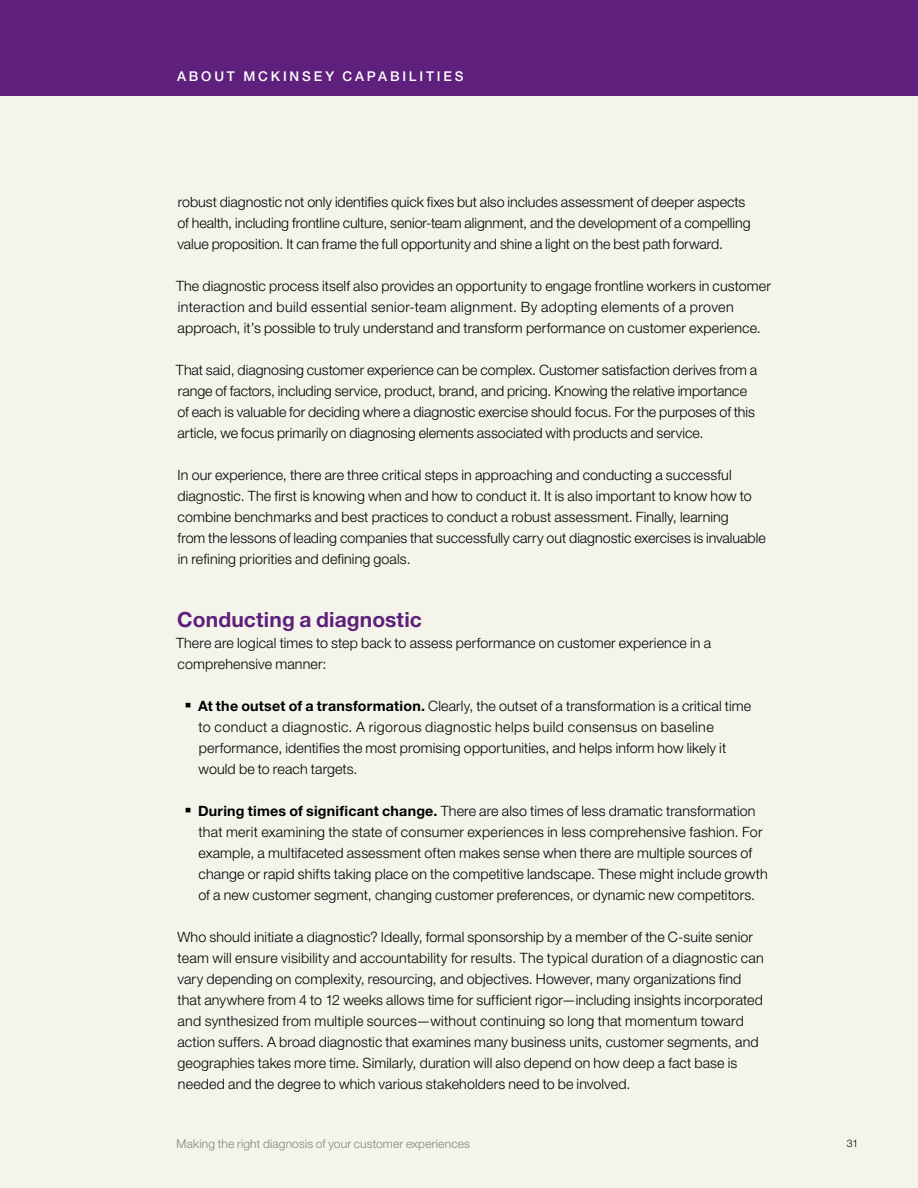
<style>
.page{position:relative;width:918px;height:1188px;background:#fff}
.page>*{position:absolute;margin:0;border:0;box-sizing:border-box;transform-origin:0 0}
.t1{font:700 21px "Helvetica Neue LT Std";letter-spacing:.005em;color:#5e207c}
.t2{font:300 14.25px/21px "Helvetica Neue LT Std";letter-spacing:.01em;color:#000}
.t3{font:500 13.5px "Helvetica Neue LT Std";letter-spacing:.21em;color:#fff}
.t4{font:300 12px "Helvetica Neue LT Std";letter-spacing:.015em;color:#808183}
.t5{font:300 10.5px "Helvetica Neue LT Std";color:#000}
.s1{font-family:"Georgia";font-weight:400;font-size:21px}
.s2{font-weight:700}
</style>
<div class="page">
<div style="left:0;top:95px;width:918px;height:1093px;background:#f5f4eb"></div>
<div style="left:0;top:0;width:918px;height:95px;background:#5e207c"></div>
<p class="t3" style="left:177px;top:68px;width:288px">ABOUT MCKINSEY CAPABILITIES</p>
<p class="t2" style="left:177px;top:191px;width:575px">robust diagnostic not only identifies quick fixes but also includes assessment of deeper aspects of health, including frontline culture, senior-team alignment, and the development of a compelling value proposition. It can frame the full opportunity and shine a light on the best path forward.</p>
<p class="t2" style="left:176px;top:275px;width:596px">The diagnostic process itself also provides an opportunity to engage frontline workers in customer interaction and build essential senior-team alignment. By adopting elements of a proven approach, it’s possible to truly understand and transform performance on customer experience.</p>
<p class="t2" style="left:176px;top:359px;width:583px">That said, diagnosing customer experience can be complex. Customer satisfaction derives from a range of factors, including service, product, brand, and pricing. Knowing the relative importance of each is valuable for deciding where a diagnostic exercise should focus. For the purposes of this article, we focus primarily on diagnosing elements associated with products and service.</p>
<p class="t2" style="left:177px;top:464px;width:590px">In our experience, there are three critical steps in approaching and conducting a successful diagnostic. The first is knowing when and how to conduct it. It is also important to know how to combine benchmarks and best practices to conduct a robust assessment. Finally, learning<br>from the lessons of leading companies that successfully carry out diagnostic exercises is invaluable in refining priorities and defining goals.</p>
<h1 class="t1" style="left:177px;top:606px;width:246px">Conducting a diagnostic</h1>
<p class="t2" style="left:176px;top:632px;width:537px">There are logical times to step back to assess performance on customer experience in a comprehensive manner:</p>
<p class="t2" style="left:199px;top:695px;width:554px;text-indent:-14px"><span class="s1">▪</span> <span class="s2">At the outset of a transformation.</span> Clearly, the outset of a transformation is a critical time to conduct a diagnostic. A rigorous diagnostic helps build consensus on baseline performance, identifies the most promising opportunities, and helps inform how likely it would be to reach targets.</p>
<p class="t2" style="left:198px;top:800px;width:571px;text-indent:-14px"><span class="s1">▪</span> <span class="s2">During times of significant change.</span> There are also times of less dramatic transformation that merit examining the state of consumer experiences in less comprehensive fashion. For example, a multifaceted assessment often makes sense when there are multiple sources of change or rapid shifts taking place on the competitive landscape. These might include growth of a new customer segment, changing customer preferences, or dynamic new competitors.</p>
<p class="t2" style="left:177px;top:926px;width:588px">Who should initiate a diagnostic? Ideally, formal sponsorship by a member of the C-suite senior team will ensure visibility and accountability for results. The typical duration of a diagnostic can vary depending on complexity, resourcing, and objectives. However, many organizations find that anywhere from 4 to 12 weeks allows time for sufficient rigor—including insights incorporated and synthesized from multiple sources—without continuing so long that momentum toward action suffers. A broad diagnostic that examines many business units, customer segments, and geographies takes more time. Similarly, duration will also depend on how deep a fact base is needed and the degree to which various stakeholders need to be involved.</p>
<p class="t4" style="left:177px;top:1136px;width:295px">Making the right diagnosis of your customer experiences</p>
<p class="t5" style="left:847px;top:1137px;width:13px">31</p>
</div>
